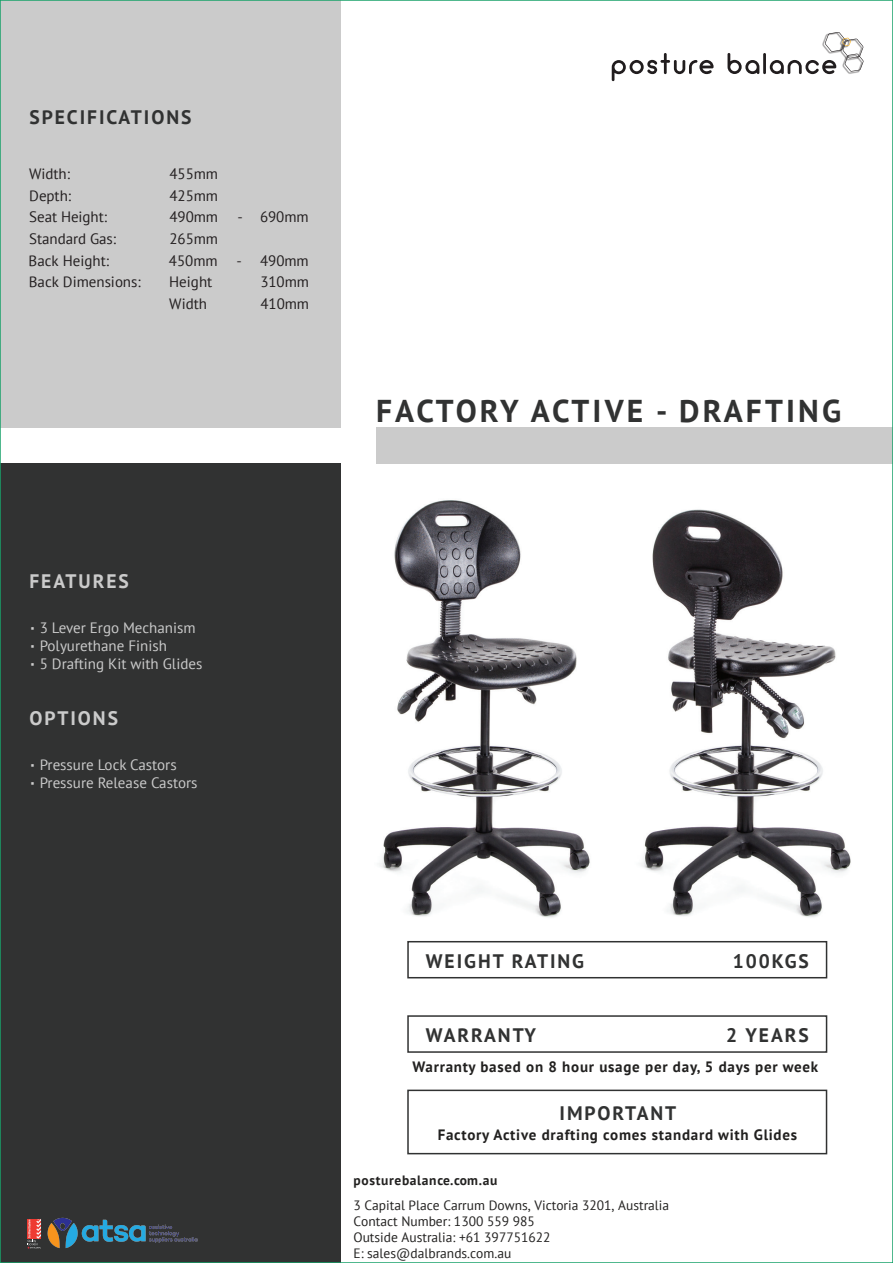
<style>
.page{position:relative;width:893px;height:1263px;background:#fff}
.page>*{position:absolute;margin:0;border:0;box-sizing:border-box;transform-origin:0 0}
.t1{font:700 31.5px "PT Sans";letter-spacing:.1em;color:#313232}
.t2{font:700 19.5px "PT Sans";letter-spacing:.1em;color:#313232}
.t3{font:700 19.5px "PT Sans";letter-spacing:.1em;color:#cbcbcb}
.t4{font:15px "PT Sans";letter-spacing:-.005em;color:#231f20}
.t5{font:15px "PT Sans";color:#cbcbcb}
.t6{font:700 15px "PT Sans";letter-spacing:.05em;color:#21201f}
.t7{font:13.5px/16.2px "PT Sans";color:#222120}
.t8{font:700 13.5px "PT Sans";letter-spacing:.05em;color:#222120}
.s1{font-family:"Calibri";font-weight:300}
</style>
<div class="page">
<img style="left:286px;top:352px;width:323px;height:600px">
<img style="left:609px;top:427px;width:281px;height:525px">
<div style="left:376px;top:428px;width:517px;height:36px;background:#cbcbcb"></div>
<div style="left:407px;top:941px;width:420px;height:37px;border:2px solid #313232"></div>
<div style="left:407px;top:1015px;width:420px;height:38px;border:2px solid #313232"></div>
<div style="left:0;top:464px;width:340px;height:799px;background:#313232"></div>
<div style="left:0;top:0;width:340px;height:428px;background:#cbcbcb"></div>
<div style="left:407px;top:1089px;width:420px;height:65px;border:2px solid #313232"></div>
<svg style="left:612px;top:53px;width:102px;height:28px"></svg>
<hr style="left:763px;top:53px;width:3px;height:21px;background:#211d1e">
<svg style="left:727px;top:53px;width:32px;height:21px"></svg>
<svg style="left:770px;top:32px;width:94px;height:42px"></svg>
<svg style="left:28px;top:1219px;width:13px;height:30px"></svg>
<img style="left:47px;top:1217px;width:151px;height:31px">
<h2 class="t2" style="left:29px;top:105px;width:164px">SPECIFICATIONS</h2>
<p class="t4" style="left:29px;top:164px;width:42px">Width:</p>
<p class="t4" style="left:170px;top:164px;width:50px">455mm</p>
<p class="t4" style="left:29px;top:186px;width:43px">Depth:</p>
<p class="t4" style="left:170px;top:186px;width:50px">425mm</p>
<p class="t4" style="left:29px;top:208px;width:79px">Seat Height:</p>
<p class="t4" style="left:170px;top:208px;width:50px">490mm</p>
<p class="t4" style="left:237px;top:208px;width:73px">- 690mm</p>
<p class="t4" style="left:29px;top:229px;width:88px">Standard Gas:</p>
<p class="t4" style="left:170px;top:229px;width:50px">265mm</p>
<p class="t4" style="left:29px;top:272px;width:113px">Back Dimensions:</p>
<p class="t4" style="left:169px;top:272px;width:45px">Height</p>
<p class="t4" style="left:260px;top:272px;width:50px">310mm</p>
<p class="t4" style="left:169px;top:294px;width:39px">Width</p>
<p class="t4" style="left:260px;top:294px;width:50px">410mm</p>
<p class="t4" style="left:29px;top:251px;width:82px">Back Height:</p>
<p class="t4" style="left:169px;top:251px;width:50px">450mm</p>
<p class="t4" style="left:237px;top:251px;width:74px">- 490mm</p>
<h2 class="t3" style="left:29px;top:568px;width:101px">FEATURES</h2>
<p class="t5" style="left:29px;top:618px;width:168px"><span class="s1">▪</span> 3 Lever Ergo Mechanism</p>
<p class="t5" style="left:29px;top:636px;width:139px"><span class="s1">▪</span> Polyurethane Finish</p>
<p class="t5" style="left:29px;top:654px;width:174px"><span class="s1">▪</span> 5 Drafting Kit with Glides</p>
<h2 class="t3" style="left:29px;top:706px;width:90px">OPTIONS</h2>
<p class="t5" style="left:29px;top:755px;width:149px"><span class="s1">▪</span> Pressure Lock Castors</p>
<p class="t5" style="left:29px;top:773px;width:169px"><span class="s1">▪</span> Pressure Release Castors</p>
<h1 class="t1" style="left:376px;top:390px;width:467px">FACTORY ACTIVE - DRAFTING</h1>
<h2 class="t2" style="left:426px;top:948px;width:160px">WEIGHT RATING</h2>
<h2 class="t2" style="left:733px;top:948px;width:78px">100KGS</h2>
<h2 class="t2" style="left:426px;top:1022px;width:111px">WARRANTY</h2>
<h2 class="t2" style="left:726px;top:1022px;width:84px">2 YEARS</h2>
<p class="t6" style="left:413px;top:1057px;width:407px">Warranty based on 8 hour usage per day, 5 days per week</p>
<h2 class="t2" style="left:559px;top:1100px;width:118px">IMPORTANT</h2>
<p class="t6" style="left:438px;top:1125px;width:361px">Factory Active drafting comes standard with Glides</p>
<p class="t8" style="left:353px;top:1171px;width:145px">posturebalance.com.au</p>
<p class="t7" style="left:353px;top:1197px;width:317px">3 Capital Place Carrum Downs, Victoria 3201, Australia Contact Number: 1300 559 985<br>Outside Australia: +61 397751622<br>E: sales@dalbrands.com.au</p>
</div>
